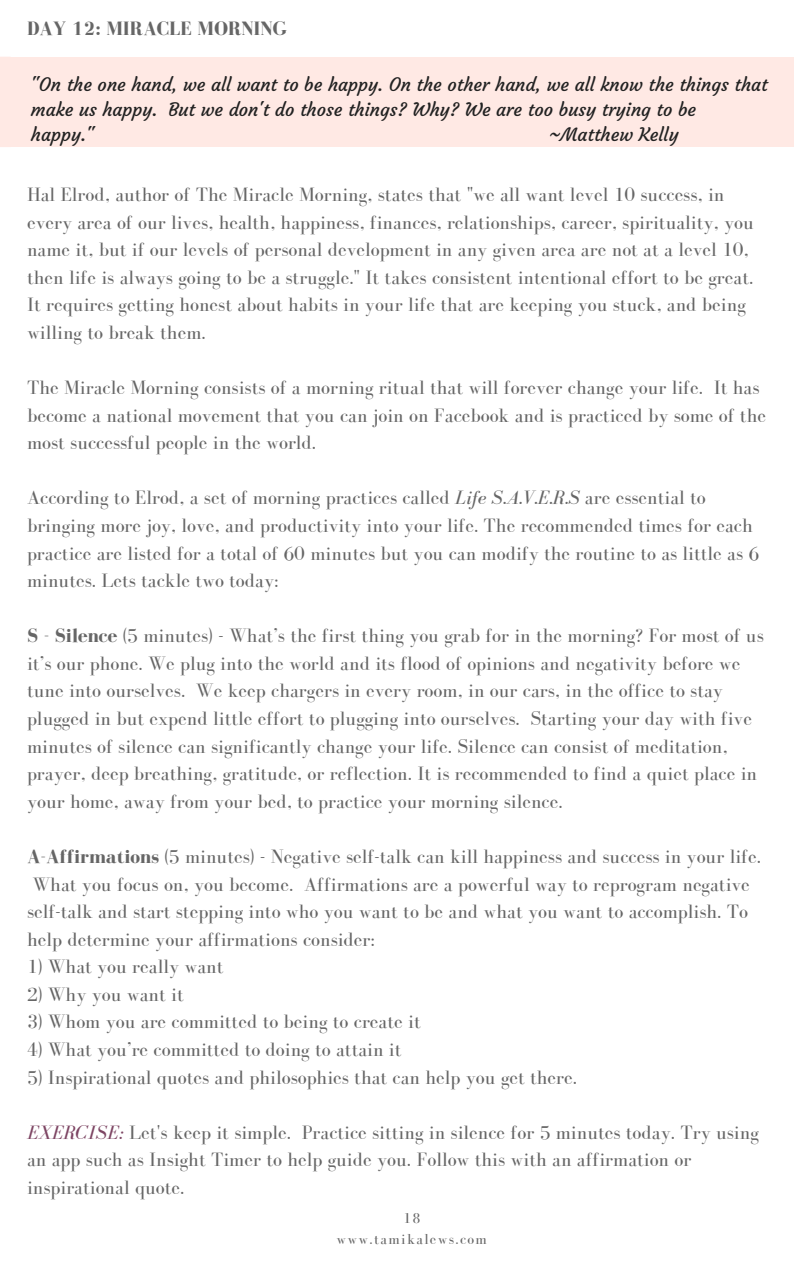
<style>
.page{position:relative;width:794px;height:1266px;background:#fff}
.page>*{position:absolute;margin:0;border:0;box-sizing:border-box;transform-origin:0 0}
.t1{font:19.88px/27.6px "Bodoni FLF";color:#666}
.t2{font:700 19.88px "Bodoni FLF";color:#666}
.t3{font:18.23px/25.3px "Courgette";color:#222}
.t4{font:14.92px/20.9px "Bodoni FLF";letter-spacing:.09em;color:#666;text-align:center}
.s1{font-style:italic}
.s2{font-weight:700}
.s3{font-style:italic;color:#7d4563}
</style>
<div class="page">
<div style="left:9px;top:57px;width:784px;height:49px;background:#ffe9e4"></div>
<div style="left:9px;top:103px;width:784px;height:44px;background:#ffe9e4"></div>
<svg style="left:0;top:57px;width:9px;height:90px"></svg>
<p class="t2" style="left:27px;top:18px;width:261px">DAY 12: MIRACLE MORNING</p>
<p class="t3" style="left:31px;top:72px;width:737px">"On the one hand, we all want to be happy. On the other hand, we all know the things that make us happy. But we don't do those things? Why? We are too busy trying to be<br>happy."</p>
<p class="t3" style="left:549px;top:122px;width:131px">~Matthew Kelly</p>
<p class="t1" style="left:27px;top:180px;width:728px">Hal Elrod, author of The Miracle Morning, states that "we all want level 10 success, in every area of our lives, health, happiness, finances, relationships, career, spirituality, you name it, but if our levels of personal development in any given area are not at a level 10, then life is always going to be a struggle." It takes consistent intentional effort to be great.<br>It requires getting honest about habits in your life that are keeping you stuck, and being willing to break them.</p>
<p class="t1" style="left:27px;top:373px;width:740px">The Miracle Morning consists of a morning ritual that will forever change your life. It has become a national movement that you can join on Facebook and is practiced by some of the most successful people in the world.</p>
<p class="t1" style="left:27px;top:484px;width:733px">According to Elrod, a set of morning practices called <span class="s1">Life S.A.V.E.R.S</span> are essential to bringing more joy, love, and productivity into your life. The recommended times for each practice are listed for a total of 60 minutes but you can modify the routine to as little as 6 minutes. Lets tackle two today:</p>
<p class="t1" style="left:27px;top:622px;width:737px"><span class="s2">S - Silence</span> (5 minutes) - What’s the first thing you grab for in the morning? For most of us it’s our phone. We plug into the world and its flood of opinions and negativity before we tune into ourselves. We keep chargers in every room, in our cars, in the office to stay plugged in but expend little effort to plugging into ourselves. Starting your day with five minutes of silence can significantly change your life. Silence can consist of meditation, prayer, deep breathing, gratitude, or reflection. It is recommended to find a quiet place in your home, away from your bed, to practice your morning silence.</p>
<p class="t1" style="left:27px;top:842px;width:735px"><span class="s2">A-Affirmations</span> (5 minutes) - Negative self-talk can kill happiness and success in your life.<br>What you focus on, you become. Affirmations are a powerful way to reprogram negative self-talk and start stepping into who you want to be and what you want to accomplish. To help determine your affirmations consider:</p>
<p class="t1" style="left:27px;top:953px;width:198px">1) What you really want</p>
<p class="t1" style="left:27px;top:980px;width:158px">2) Why you want it</p>
<p class="t1" style="left:27px;top:1008px;width:395px">3) Whom you are committed to being to create it</p>
<p class="t1" style="left:27px;top:1035px;width:376px">4) What you’re committed to doing to attain it</p>
<p class="t1" style="left:27px;top:1063px;width:551px">5) Inspirational quotes and philosophies that can help you get there.</p>
<p class="t1" style="left:27px;top:1118px;width:733px"><span class="s3">EXERCISE:</span> Let's keep it simple. Practice sitting in silence for 5 minutes today. Try using an app such as Insight Timer to help guide you. Follow this with an affirmation or inspirational quote.</p>
<p class="t4" style="left:336px;top:1207px;width:152px">18 www.tamikalews.com</p>
</div>
